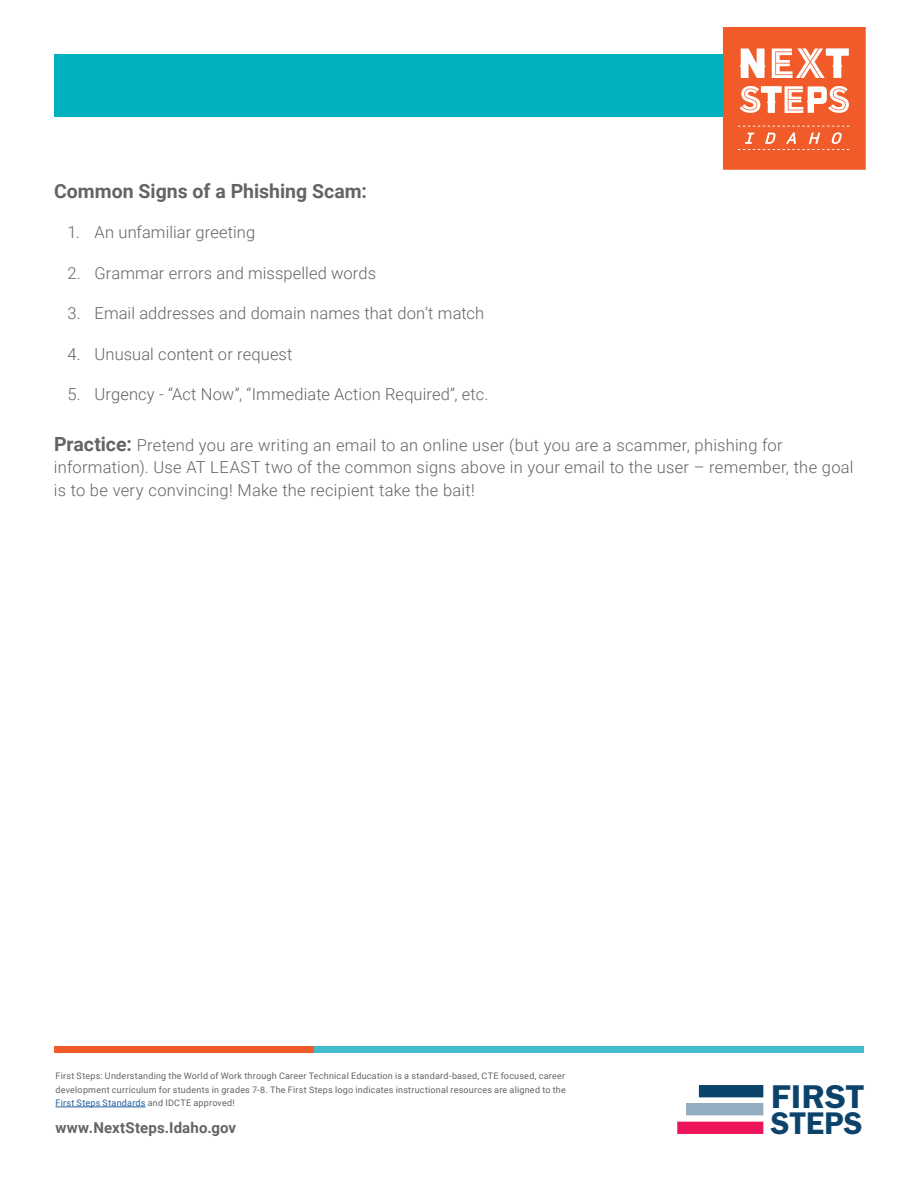
<style>
.page{position:relative;width:918px;height:1188px;background:#fff}
.page>*{position:absolute;margin:0;border:0;box-sizing:border-box;transform-origin:0 0}
.t1{font:34.05px "Franklin Gothic URW Dem";color:#0c436b;scale:1.06 1}
.t2{font:32.4px "Franklin Gothic URW Dem";letter-spacing:.005em;color:#0c436b}
.t3{font:700 19.5px "Roboto";color:#636466}
.t4{font:300 16.5px/22.5px "Roboto";letter-spacing:.01em;color:#636466}
.t5{font:700 15px "Roboto";letter-spacing:.01em;color:#636466}
.t6{font:9px/13.5px "Roboto";letter-spacing:.025em;color:#636466;text-align:justify}
.s1{font-weight:700;font-size:19.5px}
.s2{color:#215e9e}
</style>
<div class="page">
<div style="left:54px;top:54px;width:810px;height:63px;background:#00b1be"></div>
<svg style="left:723px;top:27px;width:143px;height:143px"></svg>
<hr style="left:56px;top:1107px;width:90px;height:1px;background:#215e9e">
<div style="left:683px;top:1122px;width:74px;height:12px;background:#ed145a"></div>
<div style="left:692px;top:1103px;width:65px;height:12px;background:#92acc0"></div>
<div style="left:705px;top:1085px;width:52px;height:12px;background:#0c436b"></div>
<div style="left:314px;top:1046px;width:550px;height:7px;background:#43bdce"></div>
<div style="left:54px;top:1046px;width:260px;height:7px;background:#f15a29"></div>
<p class="t3" style="left:54px;top:177px;width:314px">Common Signs of a Phishing Scam:</p>
<p class="t4" style="left:68px;top:220px;width:189px">1. An unfamiliar greeting</p>
<p class="t4" style="left:68px;top:261px;width:310px">2. Grammar errors and misspelled words</p>
<p class="t4" style="left:68px;top:301px;width:418px">3. Email addresses and domain names that don’t match</p>
<p class="t4" style="left:68px;top:342px;width:226px">4. Unusual content or request</p>
<p class="t4" style="left:68px;top:382px;width:422px">5. Urgency - “Act Now”, “Immediate Action Required”, etc.</p>
<p class="t4" style="left:54px;top:433px;width:801px"><span class="s1">Practice:</span> Pretend you are writing an email to an online user (but you are a scammer, phishing for information). Use AT LEAST two of the common signs above in your email to the user – remember, the goal is to be very convincing! Make the recipient take the bait!</p>
<p class="t6" style="left:56px;top:1069px;width:512px">First Steps: Understanding the World of Work through Career Technical Education is a standard-based, CTE focused, career development curriculum for students in grades 7-8. The First Steps logo indicates instructional resources are aligned to the <span class="s2">First Steps Standards</span> and IDCTE approved!</p>
<p class="t5" style="left:56px;top:1117px;width:182px">www.NextSteps.Idaho.gov</p>
<h1 class="t1" style="left:771px;top:1076px;width:89px">FIRST</h1>
<h2 class="t2" style="left:771px;top:1103px;width:93px">STEPS</h2>
</div>
